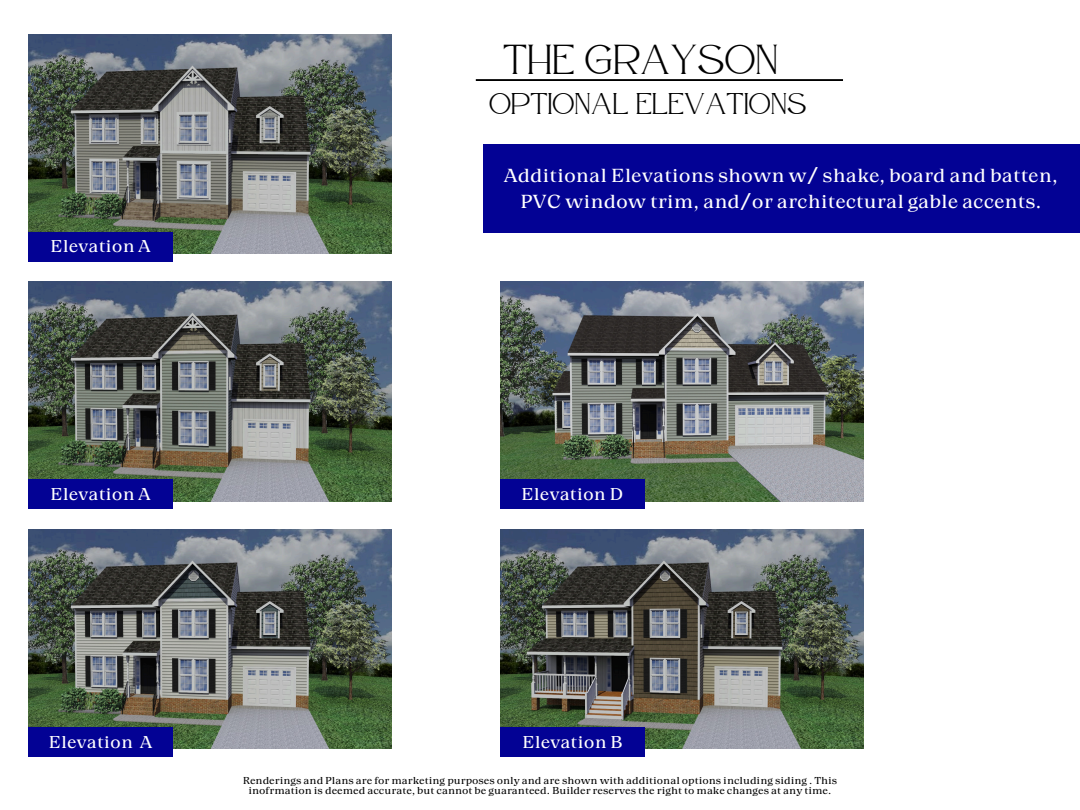
<style>
.page{position:relative;width:1080px;height:810px;background:#fff}
.page>*{position:absolute;margin:0;border:0;box-sizing:border-box;transform-origin:0 0}
.t1{font:41.88px "Atteron";color:#000}
.t2{font:30px "Atteron";color:#000}
.t3{font:18.75px/26.2px "Grand Cru Regular S";color:#fff;text-align:center}
.t4{font:17px "Grand Cru Regular S";color:#fff}
.t5{font:10px/10.3px "Grand Cru Regular S";color:#000;text-align:center}
</style>
<div class="page">
<hr style="left:476px;top:79px;width:367px;height:2px;background:#000">
<div style="left:484px;top:144px;width:596px;height:89px;background:#030294"></div>
<img style="left:28px;top:34px;width:363px;height:219px">
<div style="left:28px;top:232px;width:145px;height:30px;background:#030294"></div>
<img style="left:28px;top:282px;width:363px;height:219px">
<div style="left:28px;top:479px;width:145px;height:30px;background:#030294"></div>
<img style="left:28px;top:530px;width:363px;height:219px">
<div style="left:28px;top:727px;width:145px;height:30px;background:#030294"></div>
<img style="left:500px;top:282px;width:363px;height:219px">
<div style="left:500px;top:479px;width:144px;height:30px;background:#030294"></div>
<img style="left:500px;top:530px;width:363px;height:219px">
<div style="left:500px;top:727px;width:144px;height:30px;background:#030294"></div>
<h1 class="t4" style="left:50px;top:236px;width:102px">Elevation A</h1>
<h3 class="t1" style="left:503px;top:35px;width:276px">THE GRAYSON</h3>
<h3 class="t2" style="left:489px;top:86px;width:319px">OPTIONAL ELEVATIONS</h3>
<h3 class="t3" style="left:504px;top:163px;width:556px">Additional Elevations shown w/ shake, board and batten,<br>PVC window trim, and/or architectural gable accents.</h3>
<h2 class="t4" style="left:50px;top:483px;width:102px">Elevation A</h2>
<h3 class="t4" style="left:521px;top:483px;width:104px">Elevation D</h3>
<h3 class="t4" style="left:48px;top:731px;width:106px">Elevation A</h3>
<p class="t4" style="left:522px;top:731px;width:102px">Elevation B</p>
<h3 class="t5" style="left:243px;top:776px;width:596px">Renderings and Plans are for marketing purposes only and are shown with additional options including siding . This inofrmation is deemed accurate, but cannot be guaranteed. Builder reserves the right to make changes at any time.</h3>
</div>
